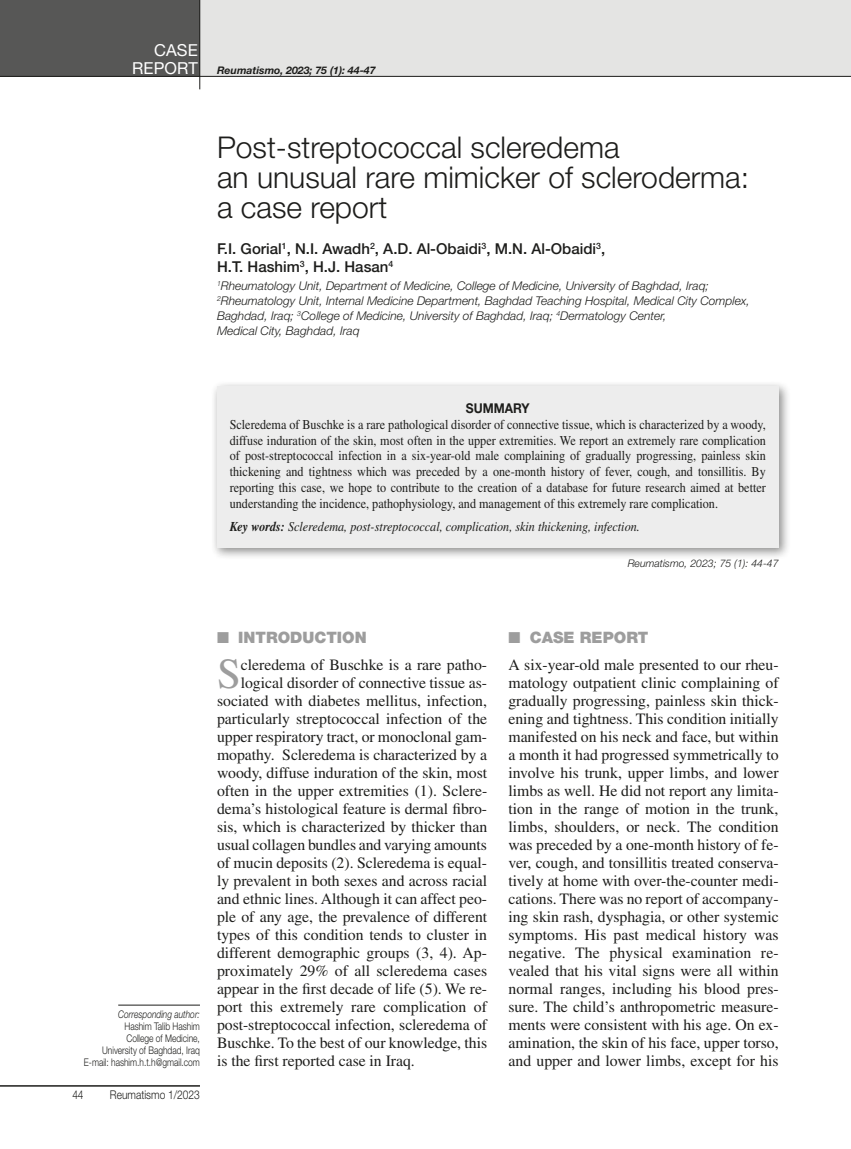
<style>
.page{position:relative;width:851px;height:1149px;background:#fff}
.page>*{position:absolute;margin:0;border:0;box-sizing:border-box;transform-origin:0 0}
.t1{font:42.9px "Times LT Std";color:#9d9d9d}
.t2{font:300 30px/30px "Helvetica Neue LT Std";color:#1d1d1b}
.t3{font:16.5px/18px "Helvetica Neue LT Std";letter-spacing:.005em;color:#fff;text-align:right}
.t4{font:15.75px/18px "Times LT Std";color:#1d1d1b;text-align:justify}
.t5{font:900 15.75px "Helvetica Neue LT Std";color:#9d9d9d}
.t6{font:500 15px/18px "Helvetica Neue LT Std";color:#1d1d1b}
.t7{font:13.5px/15.8px "Times LT Std";color:#1d1d1b;text-align:justify;scale:.9 1}
.t8{font:italic 13.5px "Times LT Std";color:#1d1d1b;scale:.9 1}
.t9{font:700 13.5px "Helvetica Neue LT Std";color:#1d1d1b;scale:.9 1}
.t10{font:italic 300 12px/15px "Helvetica Neue LT Std";color:#1d1d1b}
.t11{font:300 12px "Helvetica Neue LT Std";color:#1d1d1b;scale:.85 1}
.t12{font:300 10.5px/12px "Helvetica Neue LT Std";color:#1d1d1b;text-align:right;scale:.8 1}
.t13{font:italic 300 10.5px "Helvetica Neue LT Std";color:#1d1d1b}
.t14{font:italic 700 10.5px "Helvetica Neue LT Std";color:#1d1d1b}
.t15{font:italic 300 10.5px "Helvetica Neue LT Std";color:#1d1d1b;scale:.8 1}
.s1{font-weight:700}
</style>
<div class="page">
<hr style="left:118px;top:1004px;width:82px;height:1px;background:#1d1d1b">
<div style="left:211px;top:380px;width:579px;height:180px;background:#1d1d1b;opacity:.5"></div>
<div style="left:217px;top:386px;width:561px;height:162px;background:#ededed"></div>
<div style="left:0;top:0;width:850px;height:77px;background:#e4e4e3"></div>
<div style="left:0;top:0;width:200px;height:77px;background:#575756"></div>
<hr style="left:0;top:76px;width:850px;height:1px;background:#1d1d1b">
<hr style="left:199px;top:0;width:1px;height:89px;background:#1d1d1b">
<hr style="left:0;top:1084px;width:200px;height:2px;background:#1d1d1b">
<p class="t3" style="left:132px;top:41px;width:67px">CASE<br>REPORT</p>
<p class="t14" style="left:217px;top:64px;width:160px">Reumatismo, 2023; 75 (1): 44-47</p>
<h2 class="t2" style="left:217px;top:131px;width:533px">Post-streptococcal scleredema<br>an unusual rare mimicker of scleroderma: a case report</h2>
<p class="t6" style="left:217px;top:239px;width:389px">F.I. Gorial<sup>1</sup>, N.I. Awadh<sup>2</sup>, A.D. Al-Obaidi<sup>3</sup>, M.N. Al-Obaidi<sup>3</sup>,<br>H.T. Hashim<sup>3</sup>, H.J. Hasan<sup>4</sup></p>
<p class="t10" style="left:217px;top:278px;width:534px"><sup>1</sup>Rheumatology Unit, Department of Medicine, College of Medicine, University of Baghdad, Iraq; <sup>2</sup>Rheumatology Unit, Internal Medicine Department, Baghdad Teaching Hospital, Medical City Complex, Baghdad, Iraq; <sup>3</sup>College of Medicine, University of Baghdad, Iraq; <sup>4</sup>Dermatology Center,<br>Medical City, Baghdad, Iraq</p>
<p class="t9" style="left:466px;top:400px;width:72px">SUMMARY</p>
<p class="t7" style="left:230px;top:416px;width:597px">Scleredema of Buschke is a rare pathological disorder of connective tissue, which is characterized by a woody, diffuse induration of the skin, most often in the upper extremities. We report an extremely rare complication of post-streptococcal infection in a six-year-old male complaining of gradually progressing, painless skin thickening and tightness which was preceded by a one-month history of fever, cough, and tonsillitis. By reporting this case, we hope to contribute to the creation of a database for future research aimed at better understanding the incidence, pathophysiology, and management of this extremely rare complication.</p>
<p class="t8" style="left:230px;top:519px;width:457px"><span class="s1">Key words:</span> Scleredema, post-streptococcal, complication, skin thickening, infection.</p>
<p class="t13" style="left:627px;top:557px;width:152px">Reumatismo, 2023; 75 (1): 44-47</p>
<p class="t15" style="left:118px;top:1007px;width:104px">Corresponding author:</p>
<p class="t12" style="left:84px;top:1019px;width:146px">Hashim Talib Hashim<br>College of Medicine,<br>University of Baghdad, Iraq<br>E-mail: hashim.h.t.h@gmail.com</p>
<p class="t11" style="left:72px;top:1086px;width:14px">44</p>
<p class="t11" style="left:110px;top:1086px;width:107px">Reumatismo 1/2023</p>
<p class="t5" style="left:217px;top:627px;width:151px">■ INTRODUCTION</p>
<h1 class="t1" style="left:217px;top:649px;width:25px">S</h1>
<p class="t4" style="left:241px;top:655px;width:248px">cleredema of Buschke is a rare patho-</p>
<p class="t4" style="left:241px;top:673px;width:248px">logical disorder of connective tissue as-</p>
<p class="t4" style="left:217px;top:691px;width:271px">sociated with diabetes mellitus, infection,</p>
<p class="t4" style="left:217px;top:709px;width:272px">particularly streptococcal infection of the</p>
<p class="t4" style="left:217px;top:727px;width:272px">upper respiratory tract, or monoclonal gam-</p>
<p class="t4" style="left:217px;top:745px;width:272px">mopathy. Scleredema is characterized by a</p>
<p class="t4" style="left:217px;top:763px;width:271px">woody, diffuse induration of the skin, most</p>
<p class="t4" style="left:217px;top:781px;width:272px">often in the upper extremities (1). Sclere-</p>
<p class="t4" style="left:217px;top:799px;width:272px">dema’s histological feature is dermal fibro-</p>
<p class="t4" style="left:217px;top:817px;width:272px">sis, which is characterized by thicker than</p>
<p class="t4" style="left:217px;top:835px;width:271px">usual collagen bundles and varying amounts</p>
<p class="t4" style="left:217px;top:853px;width:272px">of mucin deposits (2). Scleredema is equal-</p>
<p class="t4" style="left:217px;top:871px;width:271px">ly prevalent in both sexes and across racial</p>
<p class="t4" style="left:217px;top:889px;width:272px">and ethnic lines. Although it can affect peo-</p>
<p class="t4" style="left:217px;top:907px;width:272px">ple of any age, the prevalence of different</p>
<p class="t4" style="left:217px;top:925px;width:271px">types of this condition tends to cluster in</p>
<p class="t4" style="left:217px;top:943px;width:271px">different demographic groups (3, 4). Ap-</p>
<p class="t4" style="left:217px;top:961px;width:272px">proximately 29% of all scleredema cases</p>
<p class="t4" style="left:217px;top:979px;width:272px">appear in the first decade of life (5). We re-</p>
<p class="t4" style="left:217px;top:997px;width:271px">port this extremely rare complication of</p>
<p class="t4" style="left:217px;top:1015px;width:271px">post-streptococcal infection, scleredema of</p>
<p class="t4" style="left:217px;top:1033px;width:272px">Buschke. To the best of our knowledge, this</p>
<p class="t4" style="left:217px;top:1051px;width:199px">is the first reported case in Iraq.</p>
<p class="t5" style="left:508px;top:627px;width:141px">■ CASE REPORT</p>
<p class="t4" style="left:508px;top:655px;width:272px">A six-year-old male presented to our rheu&shy;matology outpatient clinic complaining of gradually progressing, painless skin thick&shy;ening and tightness. This condition initially manifested on his neck and face, but within a month it had progressed symmetrically to involve his trunk, upper limbs, and lower limbs as well. He did not report any limita&shy;tion in the range of motion in the trunk, limbs, shoulders, or neck. The condition was preceded by a one-month history of fe&shy;ver, cough, and tonsillitis treated conserva&shy;tively at home with over-the-counter medi&shy;cations. There was no report of accompany&shy;ing skin rash, dysphagia, or other systemic symptoms. His past medical history was negative. The physical examination re&shy;vealed that his vital signs were all within normal ranges, including his blood pres&shy;sure. The child’s anthropometric measure&shy;ments were consistent with his age. On ex&shy;amination, the skin of his face, upper torso, and upper and lower limbs, except for his</p>
</div>
